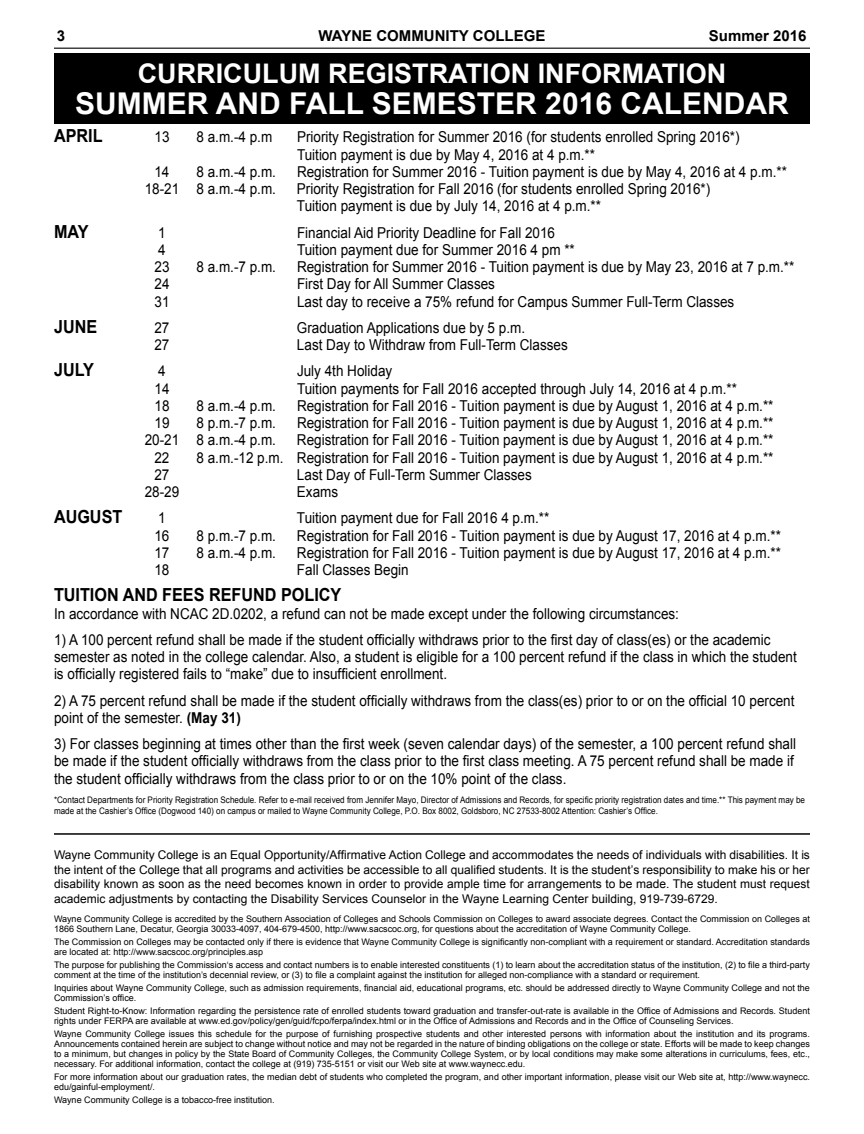
<style>
.page{position:relative;width:864px;height:1134px;background:#fff}
.page>*{position:absolute;margin:0;border:0;box-sizing:border-box;transform-origin:0 0}
.t1{font:700 30px "Arial";color:#fff}
.t2{font:700 27px "Arial";color:#fff}
.t3{font:700 18px "Arial";color:#000;scale:.9 1}
.t4{font:15px/17.2px "Arial";color:#000;scale:.9 1}
.t5{font:700 15px "Arial";color:#000}
.t6{font:12px/14.4px "Arial";color:#000;text-align:justify}
.t7{font:9px/10.1px "Arial";color:#000}
.t8{font:9px/10.8px "Arial";color:#000;scale:.9 1}
.s1{font-weight:700}
</style>
<div class="page">
<hr style="left:54px;top:48px;width:756px;height:1px;background:#000">
<hr style="left:54px;top:833px;width:756px;height:2px;background:#000">
<div style="left:54px;top:54px;width:756px;height:70px;background:#000"></div>
<h3 class="t5" style="left:57px;top:26px;width:10px">3</h3>
<h3 class="t5" style="left:319px;top:25px;width:228px">WAYNE COMMUNITY COLLEGE</h3>
<h3 class="t5" style="left:709px;top:26px;width:99px">Summer 2016</h3>
<h2 class="t2" style="left:138px;top:55px;width:590px">CURRICULUM REGISTRATION INFORMATION</h2>
<h1 class="t1" style="left:75px;top:84px;width:715px">SUMMER AND FALL SEMESTER 2016 CALENDAR</h1>
<h3 class="t3" style="left:54px;top:124px;width:56px">APRIL</h3>
<h3 class="t4" style="left:154px;top:129px;width:18px">13</h3>
<h3 class="t4" style="left:197px;top:129px;width:86px">8 a.m.-4 p.m</h3>
<h3 class="t4" style="left:297px;top:129px;width:493px">Priority Registration for Summer 2016 (for students enrolled Spring 2016*)<br>Tuition payment is due by May 4, 2016 at 4 p.m.**</h3>
<h3 class="t4" style="left:154px;top:163px;width:18px">14</h3>
<h3 class="t4" style="left:197px;top:163px;width:90px">8 a.m.-4 p.m.</h3>
<h3 class="t4" style="left:297px;top:163px;width:546px">Registration for Summer 2016 - Tuition payment is due by May 4, 2016 at 4 p.m.**</h3>
<h3 class="t4" style="left:145px;top:180px;width:147px">18-21 8 a.m.-4 p.m.</h3>
<h3 class="t4" style="left:297px;top:180px;width:461px">Priority Registration for Fall 2016 (for students enrolled Spring 2016*)<br>Tuition payment is due by July 14, 2016 at 4 p.m.**</h3>
<h3 class="t3" style="left:54px;top:219px;width:40px">MAY</h3>
<h3 class="t4" style="left:158px;top:224px;width:10px">1</h3>
<h3 class="t4" style="left:297px;top:224px;width:288px">Financial Aid Priority Deadline for Fall 2016</h3>
<h3 class="t4" style="left:158px;top:241px;width:10px">4</h3>
<h3 class="t4" style="left:297px;top:241px;width:310px">Tuition payment due for Summer 2016 4 pm **</h3>
<h3 class="t4" style="left:154px;top:258px;width:18px">23</h3>
<h3 class="t4" style="left:197px;top:258px;width:90px">8 a.m.-7 p.m.</h3>
<h3 class="t4" style="left:297px;top:258px;width:554px">Registration for Summer 2016 - Tuition payment is due by May 23, 2016 at 7 p.m.**</h3>
<h3 class="t4" style="left:154px;top:276px;width:18px">24</h3>
<h3 class="t4" style="left:297px;top:276px;width:222px">First Day for All Summer Classes</h3>
<h3 class="t4" style="left:154px;top:293px;width:18px">31</h3>
<h3 class="t4" style="left:297px;top:293px;width:488px">Last day to receive a 75% refund for Campus Summer Full-Term Classes</h3>
<h3 class="t3" style="left:54px;top:315px;width:50px">JUNE</h3>
<h3 class="t4" style="left:154px;top:319px;width:18px">27</h3>
<h3 class="t4" style="left:297px;top:319px;width:255px">Graduation Applications due by 5 p.m.</h3>
<h3 class="t4" style="left:154px;top:336px;width:18px">27</h3>
<h3 class="t4" style="left:297px;top:336px;width:302px">Last Day to Withdraw from Full-Term Classes</h3>
<h3 class="t3" style="left:54px;top:358px;width:46px">JULY</h3>
<h3 class="t4" style="left:158px;top:363px;width:10px">4</h3>
<h3 class="t4" style="left:297px;top:363px;width:107px">July 4th Holiday</h3>
<h3 class="t4" style="left:154px;top:380px;width:18px">14</h3>
<h3 class="t4" style="left:297px;top:380px;width:490px">Tuition payments for Fall 2016 accepted through July 14, 2016 at 4 p.m.**</h3>
<h3 class="t4" style="left:154px;top:397px;width:18px">18</h3>
<h3 class="t4" style="left:197px;top:397px;width:90px">8 a.m.-4 p.m.</h3>
<h3 class="t4" style="left:297px;top:397px;width:531px">Registration for Fall 2016 - Tuition payment is due by August 1, 2016 at 4 p.m.**</h3>
<h3 class="t4" style="left:154px;top:414px;width:18px">19</h3>
<h3 class="t4" style="left:197px;top:414px;width:90px">8 p.m.-7 p.m.</h3>
<h3 class="t4" style="left:297px;top:414px;width:531px">Registration for Fall 2016 - Tuition payment is due by August 1, 2016 at 4 p.m.**</h3>
<h3 class="t4" style="left:145px;top:432px;width:147px">20-21 8 a.m.-4 p.m.</h3>
<h3 class="t4" style="left:297px;top:432px;width:531px">Registration for Fall 2016 - Tuition payment is due by August 1, 2016 at 4 p.m.**</h3>
<h3 class="t4" style="left:154px;top:449px;width:18px">22</h3>
<h3 class="t4" style="left:196px;top:449px;width:643px">8 a.m.-12 p.m. Registration for Fall 2016 - Tuition payment is due by August 1, 2016 at 4 p.m.**</h3>
<h3 class="t4" style="left:154px;top:466px;width:18px">27</h3>
<h3 class="t4" style="left:297px;top:466px;width:262px">Last Day of Full-Term Summer Classes</h3>
<h3 class="t4" style="left:145px;top:483px;width:40px">28-29</h3>
<h3 class="t4" style="left:297px;top:483px;width:47px">Exams</h3>
<h3 class="t3" style="left:54px;top:505px;width:77px">AUGUST</h3>
<h3 class="t4" style="left:158px;top:510px;width:10px">1</h3>
<h3 class="t4" style="left:297px;top:510px;width:282px">Tuition payment due for Fall 2016 4 p.m.**</h3>
<h3 class="t4" style="left:154px;top:527px;width:18px">16</h3>
<h3 class="t4" style="left:197px;top:527px;width:90px">8 p.m.-7 p.m.</h3>
<h3 class="t4" style="left:297px;top:527px;width:539px">Registration for Fall 2016 - Tuition payment is due by August 17, 2016 at 4 p.m.**</h3>
<h3 class="t4" style="left:154px;top:544px;width:18px">17</h3>
<h3 class="t4" style="left:197px;top:544px;width:90px">8 a.m.-4 p.m.</h3>
<h3 class="t4" style="left:297px;top:544px;width:539px">Registration for Fall 2016 - Tuition payment is due by August 17, 2016 at 4 p.m.**</h3>
<h3 class="t4" style="left:154px;top:561px;width:18px">18</h3>
<h3 class="t4" style="left:297px;top:561px;width:126px">Fall Classes Begin</h3>
<h3 class="t3" style="left:54px;top:583px;width:321px">TUITION AND FEES REFUND POLICY</h3>
<h3 class="t4" style="left:54px;top:605px;width:696px">In accordance with NCAC 2D.0202, a refund can not be made except under the following circumstances:</h3>
<p class="t4" style="left:54px;top:631px;width:827px">1) A 100 percent refund shall be made if the student officially withdraws prior to the first day of class(es) or the academic semester as noted in the college calendar. Also, a student is eligible for a 100 percent refund if the class in which the student is officially registered fails to “make” due to insufficient enrollment.</p>
<h3 class="t4" style="left:54px;top:692px;width:824px">2) A 75 percent refund shall be made if the student officially withdraws from the class(es) prior to or on the official 10 percent point of the semester. <span class="s1">(May 31)</span></h3>
<p class="t4" style="left:54px;top:735px;width:826px">3) For classes beginning at times other than the first week (seven calendar days) of the semester, a 100 percent refund shall be made if the student officially withdraws from the class prior to the first class meeting. A 75 percent refund shall be made if the student officially withdraws from the class prior to or on the 10% point of the class.</p>
<p class="t8" style="left:54px;top:795px;width:836px">*Contact Departments for Priority Registration Schedule. Refer to e-mail received from Jennifer Mayo, Director of Admissions and Records, for specific priority registration dates and time.** This payment may be made at the Cashier’s Office (Dogwood 140) on campus or mailed to Wayne Community College, P.O. Box 8002, Goldsboro, NC 27533-8002 Attention: Cashier’s Office.</p>
<p class="t6" style="left:54px;top:848px;width:757px">Wayne Community College is an Equal Opportunity/Affirmative Action College and accommodates the needs of individuals with disabilities. It is the intent of the College that all programs and activities be accessible to all qualified students. It is the student’s responsibility to make his or her disability known as soon as the need becomes known in order to provide ample time for arrangements to be made. The student must request academic adjustments by contacting the Disability Services Counselor in the Wayne Learning Center building, 919-739-6729.</p>
<p class="t7" style="left:54px;top:913px;width:757px">Wayne Community College is accredited by the Southern Association of Colleges and Schools Commission on Colleges to award associate degrees. Contact the Commission on Colleges at<br>1866 Southern Lane, Decatur, Georgia 30033-4097, 404-679-4500, http://www.sacscoc.org, for questions about the accreditation of Wayne Community College.</p>
<p class="t7" style="left:54px;top:937px;width:757px">The Commission on Colleges may be contacted only if there is evidence that Wayne Community College is significantly non-compliant with a requirement or standard. Accreditation standards are located at: http://www.sacscoc.org/principles.asp</p>
<p class="t7" style="left:54px;top:960px;width:757px">The purpose for publishing the Commission‘s access and contact numbers is to enable interested constituents (1) to learn about the accreditation status of the institution, (2) to file a third-party comment at the time of the institution’s decennial review, or (3) to file a complaint against the institution for alleged non-compliance with a standard or requirement.</p>
<p class="t7" style="left:54px;top:983px;width:757px">Inquiries about Wayne Community College, such as admission requirements, financial aid, educational programs, etc. should be addressed directly to Wayne Community College and not the<br>Commission’s office.</p>
<p class="t7" style="left:54px;top:1006px;width:757px">Student Right-to-Know: Information regarding the persistence rate of enrolled students toward graduation and transfer-out-rate is available in the Office of Admissions and Records. Student rights under FERPA are available at www.ed.gov/policy/gen/guid/fcpo/ferpa/index.html or in the Office of Admissions and Records and in the Office of Counseling Services.</p>
<p class="t7" style="left:54px;top:1029px;width:758px;text-align:justify">Wayne Community College issues this schedule for the purpose of furnishing prospective students and other interested persons with information about the institution and its programs.<br>Announcements contained herein are subject to change without notice and may not be regarded in the nature of binding obligations on the college or state. Efforts will be made to keep changes to a minimum, but changes in policy by the State Board of Community Colleges, the Community College System, or by local conditions may make some alterations in curriculums, fees, etc., necessary. For additional information, contact the college at (919) 735-5151 or visit our Web site at www.waynecc.edu.</p>
<p class="t7" style="left:54px;top:1072px;width:758px">For more information about our graduation rates, the median debt of students who completed the program, and other important information, please visit our Web site at, http://www.waynecc. edu/gainful-employment/.</p>
<p class="t7" style="left:54px;top:1095px;width:222px">Wayne Community College is a tobacco-free institution.</p>
</div>
